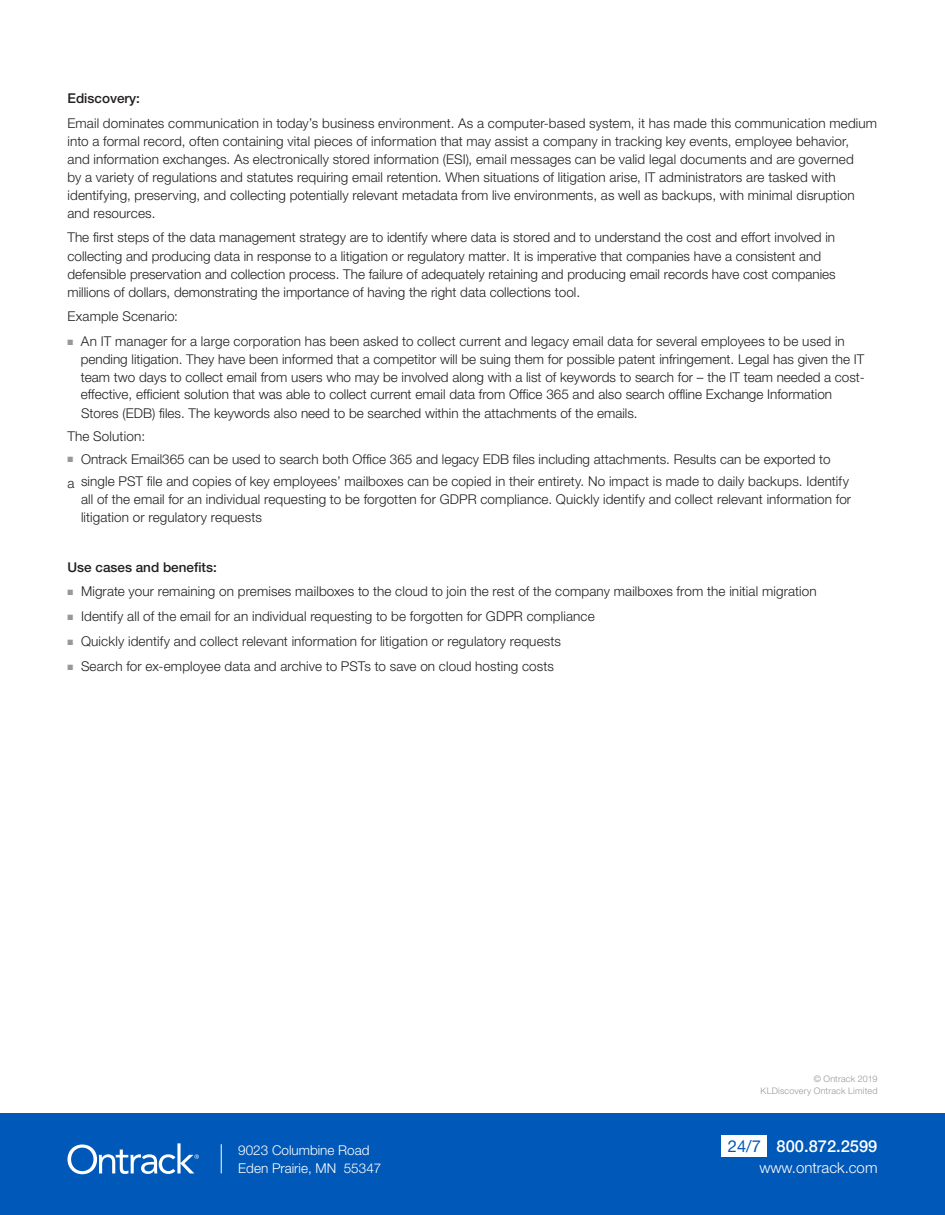
<style>
.page{position:relative;width:945px;height:1215px;background:#fff}
.page>*{position:absolute;margin:0;border:0;box-sizing:border-box;transform-origin:0 0}
.t1{font:500 16.5px "Helvetica Neue LT Std";color:#fff}
.t2{font:300 15px "Helvetica Neue LT Std";color:#fff}
.t3{font:300 13.5px/18px "Helvetica Neue LT Std";letter-spacing:.005em;color:#231f20}
.t4{font:300 13.5px/18px "Helvetica Neue LT Std";color:#fff}
.Subhead_2{font:500 13.5px "Helvetica Neue LT Std";color:#231f20}
.t5{font:300 9px/12px "Helvetica Neue LT Std";letter-spacing:.02em;color:#97989b;text-align:right}
.s1{font-weight:500}
.s2{font-family:"Helvetica Neue LT Pro"}
.s3{font-weight:400;color:#0058b8}
</style>
<div class="page">
<div style="left:0;top:1114px;width:945px;height:101px;background:#0058b8"></div>
<div style="left:721px;top:1135px;width:46px;height:22px;background:#fff"></div>
<svg style="left:221px;top:1144px;width:1px;height:29px"></svg>
<svg style="left:68px;top:1143px;width:131px;height:31px"></svg>
<p class="t3" style="left:68px;top:86px;width:811px;line-height:24.8px"><span class="s1">Ediscovery:<br></span>Email dominates communication in today’s business environment. As a computer-based system, it has made this communication medium</p>
<p class="t3" style="left:68px;top:132px;width:789px">into a formal record, often containing vital pieces of information that may assist a company in tracking key events, employee behavior, and information exchanges. As electronically stored information (ESI), email messages can be valid legal documents and are governed by a variety of regulations and statutes requiring email retention. When situations of litigation arise, IT administrators are tasked with identifying, preserving, and collecting potentially relevant metadata from live environments, as well as backups, with minimal disruption and resources.</p>
<p class="t3" style="left:68px;top:227px;width:770px">The first step<span class="s2">s</span> of <span class="s2">the</span> data management strategy <span class="s2">are</span> to identify where data is stored and to understand the cost and effort involved in collecting and producing data in response to a litigation or regulatory matter. It is imperative that companies have a consistent and defensible preservation and collection process. The failure of adequately retaining and producing email records have cost companies millions of dollars, demonstrating the importance of having the right data collections tool.</p>
<p class="t3" style="left:81px;top:304px;width:765px;line-height:24.8px;text-indent:-13px">Example Scenario:<br>An IT manager for a large corporation has been asked to collect current and legacy email data for several employees to be used in</p>
<p class="t3" style="left:81px;top:350px;width:786px;line-height:17.5px;text-align:justify">pending litigation. They have been informed that a competitor will be suing them for possible patent infringement. Legal has given the IT team two days to collect email from users who may be involved along with a list of keywords to search for – the IT team needed a cost&shy;effective, efficient solution that was able to collect current email data from Office 365 and also search offline Exchange Information</p>
<p class="t3" style="left:81px;top:404px;width:558px">Stores (EDB) files. The keywords also need to be searched within the attachments of the emails.</p>
<p class="t3" style="left:68px;top:427px;width:79px">The Solution:</p>
<p class="t3" style="left:81px;top:450px;width:751px">Ontrack Email365 can be used to search both Office 365 and legacy EDB files including attachments. Results can be exported to</p>
<p class="t3" style="left:68px;top:472px;width:783px">a single PST file and copies of key employees’ mailboxes can be copied in their entirety. No impact is made to daily backups. Identify</p>
<p class="t3" style="left:81px;top:490px;width:772px">all of the email for an individual requesting to be forgotten for GDPR compliance. Quickly identify and collect relevant information for litigation or regulatory requests</p>
<p class="Subhead_2" style="left:68px;top:559px;width:151px">Use cases and benefits:</p>
<p class="t3" style="left:81px;top:582px;width:737px">Migrate your remaining on premises mailboxes to the cloud to join the rest of the company mailboxes from the initial migration</p>
<p class="t3" style="left:81px;top:607px;width:515px">Identify all of the email for an individual requesting to be forgotten for GDPR compliance</p>
<p class="t3" style="left:81px;top:632px;width:482px">Quickly identify and collect relevant information for litigation or regulatory requests</p>
<p class="t3" style="left:81px;top:657px;width:475px">Search for ex-employee data and archive to PSTs to save on cloud hosting costs</p>
<p class="t4" style="left:238px;top:1141px;width:145px">9023 Columbine Road<br>Eden Prairie, MN 55347</p>
<p class="t5" style="left:761px;top:1072px;width:118px">© Ontrack 2019<br>KLDiscovery Ontrack Limited</p>
<p class="t1" style="left:728px;top:1137px;width:151px"><span class="s3">24/7</span> 800.872.2599</p>
<p class="t2" style="left:759px;top:1159px;width:120px">www.ontrack.com</p>
</div>
